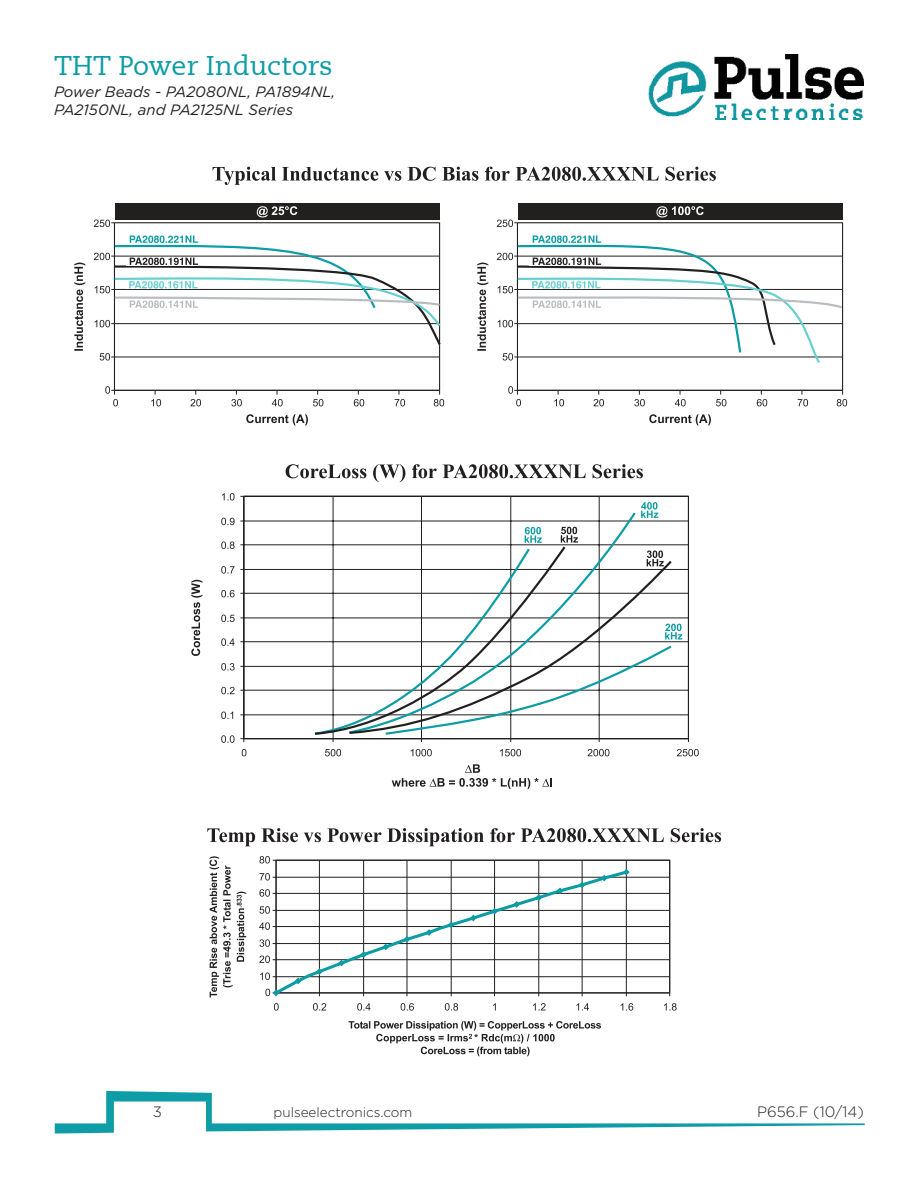
<style>
.page{position:relative;width:918px;height:1188px;background:#fff}
.page>*{position:absolute;margin:0;border:0;box-sizing:border-box;transform-origin:0 0}
.t1{font:27px "Caecilia LT";color:#0c9ca6}
.t2{font:italic 15px/18px "Gotham";color:#221f1f}
.t3{font:300 15px "Gotham";color:#221f1f}
.t4{font:300 13.5px "Gotham";color:#221f1f}
</style>
<div class="page">
<img style="left:648px;top:54px;width:216px;height:65px">
<svg style="left:55px;top:1091px;width:810px;height:43px"></svg>
<svg style="left:213px;top:167px;width:503px;height:18px"></svg>
<hr style="left:114px;top:357px;width:326px;height:1px;background:#221f1f">
<hr style="left:114px;top:222px;width:326px;height:1px;background:#221f1f">
<hr style="left:439px;top:223px;width:1px;height:167px;background:#221f1f">
<hr style="left:114px;top:223px;width:1px;height:167px;background:#221f1f">
<svg style="left:100px;top:353px;width:14px;height:8px"></svg>
<svg style="left:94px;top:220px;width:20px;height:7px"></svg>
<svg style="left:105px;top:386px;width:339px;height:20px"></svg>
<svg style="left:246px;top:414px;width:62px;height:11px"></svg>
<svg style="left:74px;top:263px;width:11px;height:88px"></svg>
<div style="left:115px;top:203px;width:325px;height:16px;background:#221f1f"></div>
<svg style="left:257px;top:206px;width:40px;height:11px"></svg>
<svg style="left:94px;top:235px;width:347px;height:112px"></svg>
<svg style="left:286px;top:464px;width:357px;height:18px"></svg>
<svg style="left:207px;top:828px;width:514px;height:18px"></svg>
<hr style="left:517px;top:222px;width:326px;height:1px;background:#221f1f">
<hr style="left:842px;top:223px;width:1px;height:167px;background:#221f1f">
<hr style="left:517px;top:223px;width:1px;height:167px;background:#221f1f">
<svg style="left:497px;top:220px;width:20px;height:7px"></svg>
<svg style="left:508px;top:386px;width:339px;height:20px"></svg>
<svg style="left:649px;top:414px;width:62px;height:11px"></svg>
<svg style="left:477px;top:263px;width:11px;height:88px"></svg>
<div style="left:518px;top:203px;width:325px;height:16px;background:#221f1f"></div>
<svg style="left:656px;top:206px;width:48px;height:11px"></svg>
<svg style="left:497px;top:235px;width:347px;height:130px"></svg>
<svg style="left:245px;top:497px;width:443px;height:241px"></svg>
<hr style="left:244px;top:496px;width:444px;height:1px;background:#221f1f">
<hr style="left:688px;top:496px;width:1px;height:243px;background:#221f1f">
<hr style="left:244px;top:496px;width:1px;height:243px;background:#221f1f">
<hr style="left:243px;top:496px;width:1px;height:243px;background:#221f1f">
<hr style="left:244px;top:738px;width:444px;height:1px;background:#221f1f">
<svg style="left:221px;top:735px;width:24px;height:8px"></svg>
<svg style="left:221px;top:712px;width:12px;height:7px"></svg>
<svg style="left:221px;top:687px;width:13px;height:7px"></svg>
<svg style="left:221px;top:663px;width:22px;height:8px"></svg>
<svg style="left:221px;top:638px;width:22px;height:8px"></svg>
<svg style="left:221px;top:615px;width:22px;height:7px"></svg>
<svg style="left:221px;top:590px;width:22px;height:7px"></svg>
<svg style="left:221px;top:566px;width:22px;height:8px"></svg>
<svg style="left:221px;top:541px;width:22px;height:8px"></svg>
<svg style="left:221px;top:518px;width:22px;height:7px"></svg>
<svg style="left:222px;top:493px;width:22px;height:7px"></svg>
<svg style="left:242px;top:749px;width:457px;height:7px"></svg>
<svg style="left:191px;top:580px;width:12px;height:76px"></svg>
<svg style="left:347px;top:511px;width:290px;height:16px"></svg>
<svg style="left:468px;top:764px;width:12px;height:2px"></svg>
<svg style="left:641px;top:502px;width:17px;height:16px"></svg>
<svg style="left:313px;top:527px;width:369px;height:215px"></svg>
<svg style="left:637px;top:876px;width:32px;height:102px"></svg>
<hr style="left:276px;top:860px;width:394px;height:1px;background:#221f1f">
<hr style="left:669px;top:860px;width:1px;height:133px;background:#221f1f">
<hr style="left:276px;top:992px;width:394px;height:1px;background:#221f1f">
<svg style="left:273px;top:766px;width:364px;height:291px"></svg>
<svg style="left:259px;top:873px;width:12px;height:123px"></svg>
<svg style="left:259px;top:856px;width:17px;height:8px"></svg>
<svg style="left:274px;top:1003px;width:403px;height:8px"></svg>
<svg style="left:349px;top:1021px;width:252px;height:35px"></svg>
<svg style="left:209px;top:856px;width:37px;height:141px"></svg>
<svg style="left:272px;top:868px;width:358px;height:129px"></svg>
<h1 class="t1" style="left:54px;top:50px;width:280px">THT Power Inductors</h1>
<p class="t2" style="left:54px;top:84px;width:283px">Power Beads - PA2080NL, PA1894NL,<br>PA2150NL, and PA2125NL Series</p>
<p class="t3" style="left:153px;top:1105px;width:11px">3</p>
<p class="t4" style="left:274px;top:1107px;width:140px">pulseelectronics.com</p>
<p class="t3" style="left:757px;top:1105px;width:108px">P656.F (10/14)</p>
</div>
